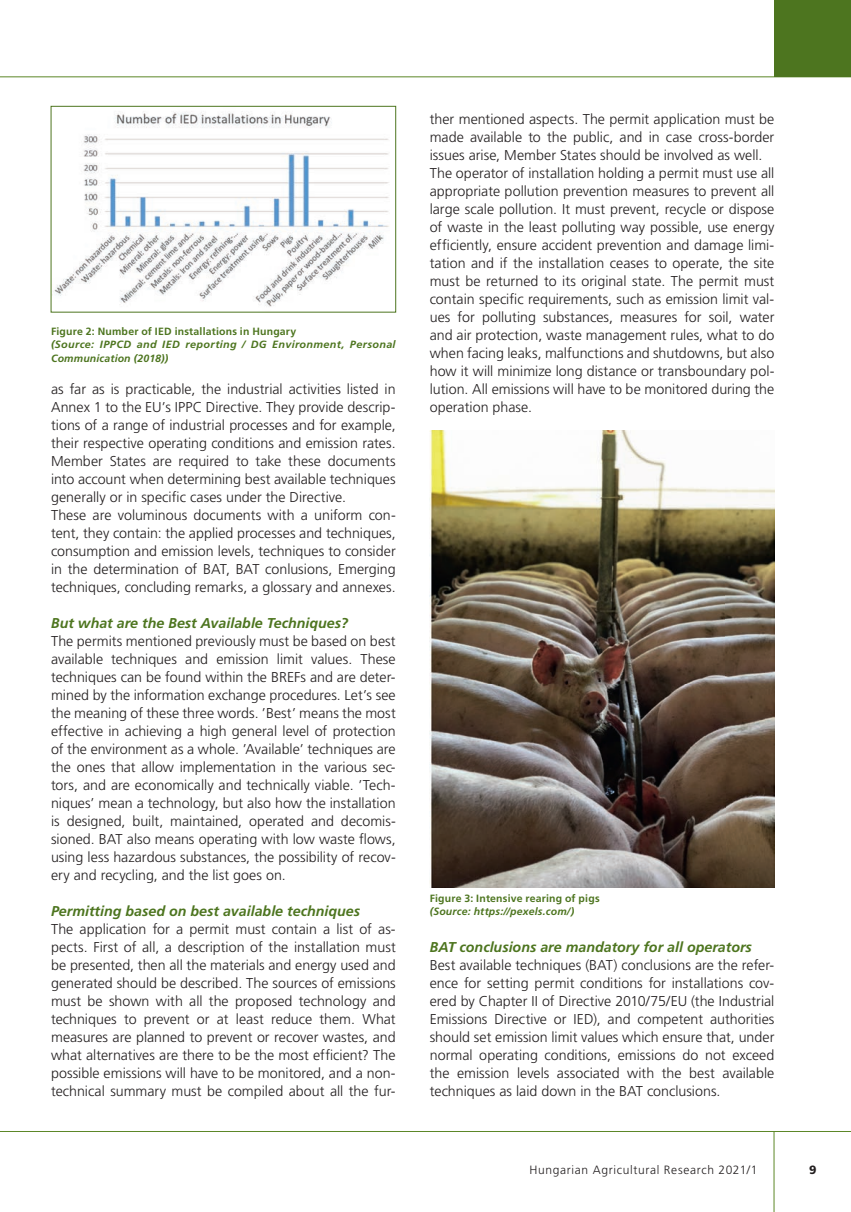
<style>
.page{position:relative;width:851px;height:1212px;background:#fff}
.page>*{position:absolute;margin:0;border:0;box-sizing:border-box;transform-origin:0 0}
.t1{font:300 14.25px/18px "Frutiger QS";color:#231f20;text-align:justify}
.t2{font:italic 700 14.25px "Frutiger QS";color:#4d751f}
.t3{font:300 12px "Frutiger QS";letter-spacing:.055em;color:#231f20}
.t4{font:900 12px "Frutiger QS";color:#231f20}
.t5{font:italic 700 10.5px/13.5px "Frutiger QS";letter-spacing:.025em;color:#4d751f}
.t6{font:700 10.5px "Frutiger QS";letter-spacing:.02em;color:#4d751f}
</style>
<div class="page">
<hr style="left:0;top:77px;width:850px;height:1px;background:#5c8727">
<hr style="left:0;top:1131px;width:850px;height:1px;background:#5c8727">
<hr style="left:773px;top:1131px;width:1px;height:81px;background:#5c8727">
<div style="left:774px;top:0;width:76px;height:77px;background:#4d751f"></div>
<img style="left:54px;top:111px;width:335px;height:196px">
<div style="left:51px;top:106px;width:345px;height:206px;border:1px solid #4d751f"></div>
<img style="left:429px;top:430px;width:345px;height:458px">
<p class="t6" style="left:51px;top:325px;width:247px">Figure 2: Number of IED installations in Hungary</p>
<p class="t5" style="left:51px;top:338px;width:346px">(Source: IPPCD and IED reporting / DG Environment, Personal<br>Communication (2018))</p>
<p class="t1" style="left:51px;top:380px;width:346px;text-align:left">as far as is practicable, the industrial activities listed in Annex 1 to the EU’s IPPC Directive. They provide descrip&shy;tions of a range of industrial processes and for example, their respective operating conditions and emission rates.<br>Member States are required to take these documents into account when determining best available techniques generally or in specific cases under the Directive.<br>These are voluminous documents with a uniform con&shy;tent, they contain: the applied processes and techniques, consumption and emission levels, techniques to consider in the determination of BAT, BAT conlusions, Emerging techniques, concluding remarks, a glossary and annexes.</p>
<p class="t2" style="left:51px;top:615px;width:298px">But what are the Best Available Techniques?</p>
<p class="t1" style="left:51px;top:632px;width:346px">The permits mentioned previously must be based on best available techniques and emission limit values. These techniques can be found within the BREFs and are deter&shy;mined by the information exchange procedures. Let’s see the meaning of these three words. ’Best’ means the most effective in achieving a high general level of protection of the environment as a whole. ’Available’ techniques are the ones that allow implementation in the various sec&shy;tors, and are economically and technically viable. ’Tech&shy;niques’ mean a technology, but also how the installation is designed, built, maintained, operated and decomis&shy;sioned. BAT also means operating with low waste flows, using less hazardous substances, the possibility of recov&shy;ery and recycling, and the list goes on.</p>
<p class="t2" style="left:51px;top:903px;width:310px">Permitting based on best available techniques</p>
<p class="t1" style="left:51px;top:920px;width:346px">The application for a permit must contain a list of as&shy;pects. First of all, a description of the installation must be presented, then all the materials and energy used and generated should be described. The sources of emissions must be shown with all the proposed technology and techniques to prevent or at least reduce them. What measures are planned to prevent or recover wastes, and what alternatives are there to be the most efficient? The possible emissions will have to be monitored, and a non&shy;technical summary must be compiled about all the fur-</p>
<p class="t1" style="left:429px;top:110px;width:346px;text-align:left">ther mentioned aspects. The permit application must be made available to the public, and in case cross-border issues arise, Member States should be involved as well.<br>The operator of installation holding a permit must use all appropriate pollution prevention measures to prevent all large scale pollution. It must prevent, recycle or dispose of waste in the least polluting way possible, use energy efficiently, ensure accident prevention and damage limi&shy;tation and if the installation ceases to operate, the site must be returned to its original state. The permit must contain specific requirements, such as emission limit val&shy;ues for polluting substances, measures for soil, water and air protection, waste management rules, what to do when facing leaks, malfunctions and shutdowns, but also how it will minimize long distance or transboundary pol&shy;lution. All emissions will have to be monitored during the operation phase.</p>
<p class="t6" style="left:429px;top:892px;width:171px">Figure 3: Intensive rearing of pigs</p>
<p class="t5" style="left:429px;top:905px;width:146px">(Source: https://pexels.com/)</p>
<p class="t2" style="left:429px;top:939px;width:323px">BAT conclusions are mandatory for all operators</p>
<p class="t1" style="left:429px;top:956px;width:346px">Best available techniques (BAT) conclusions are the refer&shy;ence for setting permit conditions for installations cov&shy;ered by Chapter II of Directive 2010/75/EU (the Industrial Emissions Directive or IED), and competent authorities should set emission limit values which ensure that, under normal operating conditions, emissions do not exceed the emission levels associated with the best available techniques as laid down in the BAT conclusions.</p>
<p class="t3" style="left:529px;top:1163px;width:229px">Hungarian Agricultural Research 2021/1</p>
<p class="t4" style="left:808px;top:1163px;width:9px">9</p>
</div>
